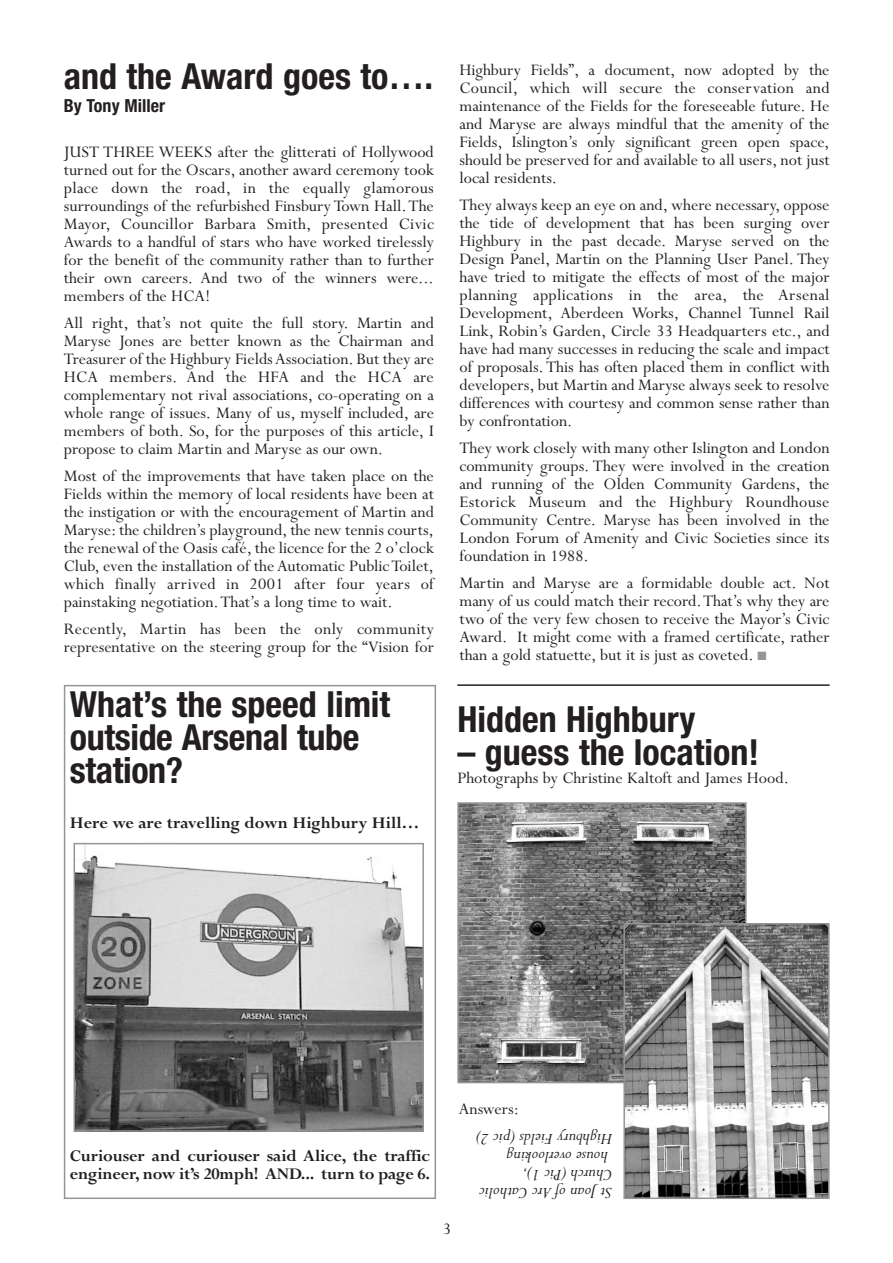
<style>
.page{position:relative;width:893px;height:1263px;background:#fff}
.page>*{position:absolute;margin:0;border:0;box-sizing:border-box;transform-origin:0 0}
.t1{font:700 condensed 36px/33px "Helvetica Neue";color:#231f20}
.t2{font:18px/18px "Perpetua";color:#231f20;text-align:justify}
.t3{font:700 18px/18px "Perpetua";letter-spacing:-.01em;color:#231f20}
.t4{font:italic 18px/18px "Perpetua";color:#231f20}
.t5{font:700 condensed 18px "Helvetica Neue";color:#231f20}
.s1{color:#939598}
</style>
<div class="page">
<img style="left:460px;top:805px;width:283px;height:275px">
<div style="left:457px;top:802px;width:289px;height:281px;border:2px solid #939598"></div>
<img style="left:626px;top:926px;width:200px;height:270px">
<div style="left:623px;top:923px;width:206px;height:276px;border:2px solid #939598"></div>
<div style="left:64px;top:685px;width:372px;height:514px;border:2px solid #939598"></div>
<img style="left:77px;top:846px;width:344px;height:283px">
<div style="left:74px;top:843px;width:350px;height:289px;border:2px solid #939598"></div>
<hr style="left:457px;top:684px;width:372px;height:2px;background:#231f20">
<h1 class="t1" style="left:64px;top:63px;width:371px">and the Award goes to….</h1>
<p class="t5" style="left:64px;top:99px;width:103px">By Tony Miller</p>
<p class="t2" style="left:64px;top:145px;width:371px">JUST THREE WEEKS after the glitterati of Hollywood turned out for the Oscars, another award ceremony took place down the road, in the equally glamorous surroundings of the refurbished Finsbury Town Hall.The Mayor, Councillor Barbara Smith, presented Civic Awards to a handful of stars who have worked tirelessly for the benefit of the community rather than to further their own careers. And two of the winners were... members of the HCA!</p>
<p class="t2" style="left:64px;top:316px;width:371px">All right, that’s not quite the full story. Martin and Maryse Jones are better known as the Chairman and Treasurer of the Highbury Fields Association. But they are HCA members. And the HFA and the HCA are complementary not rival associations, co-operating on a whole range of issues. Many of us, myself included, are members of both. So, for the purposes of this article, I propose to claim Martin and Maryse as our own.</p>
<p class="t2" style="left:64px;top:469px;width:371px">Most of the improvements that have taken place on the Fields within the memory of local residents have been at the instigation or with the encouragement of Martin and Maryse: the children’s playground, the new tennis courts, the renewal of the Oasis café, the licence for the 2 o’clock Club, even the installation of the Automatic Public Toilet, which finally arrived in 2001 after four years of painstaking negotiation.That’s a long time to wait.</p>
<p class="t2" style="left:64px;top:622px;width:371px">Recently, Martin has been the only community representative on the steering group for the “Vision for</p>
<h1 class="t1" style="left:70px;top:690px;width:322px">What’s the speed limit outside Arsenal tube station?</h1>
<p class="t3" style="left:70px;top:816px;width:351px">Here we are travelling down Highbury Hill…</p>
<p class="t2" style="left:459px;top:63px;width:371px">Highbury Fields”, a document, now adopted by the Council, which will secure the conservation and maintenance of the Fields for the foreseeable future. He and Maryse are always mindful that the amenity of the Fields, Islington’s only significant green open space, should be preserved for and available to all users, not just local residents.</p>
<p class="t2" style="left:459px;top:198px;width:371px">They always keep an eye on and, where necessary, oppose the tide of development that has been surging over Highbury in the past decade. Maryse served on the Design Panel, Martin on the Planning User Panel. They have tried to mitigate the effects of most of the major planning applications in the area, the Arsenal Development, Aberdeen Works, Channel Tunnel Rail Link, Robin’s Garden, Circle 33 Headquarters etc., and have had many successes in reducing the scale and impact of proposals. This has often placed them in conflict with developers, but Martin and Maryse always seek to resolve differences with courtesy and common sense rather than by confrontation.</p>
<p class="t2" style="left:459px;top:441px;width:371px">They work closely with many other Islington and London community groups. They were involved in the creation and running of the Olden Community Gardens, the Estorick Museum and the Highbury Roundhouse Community Centre. Maryse has been involved in the London Forum of Amenity and Civic Societies since its foundation in 1988.</p>
<p class="t2" style="left:459px;top:576px;width:371px">Martin and Maryse are a formidable double act. Not many of us could match their record.That’s why they are two of the very few chosen to receive the Mayor’s Civic Award. It might come with a framed certificate, rather than a gold statuette, but it is just as coveted. <span class="s1">■</span></p>
<h1 class="t1" style="left:457px;top:705px;width:240px">Hidden Highbury</h1>
<h1 class="t1" style="left:457px;top:738px;width:303px">– guess the location!</h1>
<p class="t2" style="left:457px;top:771px;width:333px">Photographs by Christine Kaltoft and James Hood.</p>
<p class="t3" style="left:70px;top:1149px;width:362px">Curiouser and curiouser said Alice, the traffic engineer, now it’s 20mph! AND... turn to page 6.</p>
<p class="t2" style="left:459px;top:1102px;width:62px">Answers:</p>
<p class="t4" style="left:612px;top:1200px;width:138px;rotate:-180deg">St Joan of Arc Catholic<br>Church (Pic 1),<br>house overlooking<br>Highbury Fields (pic 2)</p>
<p class="t2" style="left:443px;top:1222px;width:10px">3</p>
</div>
